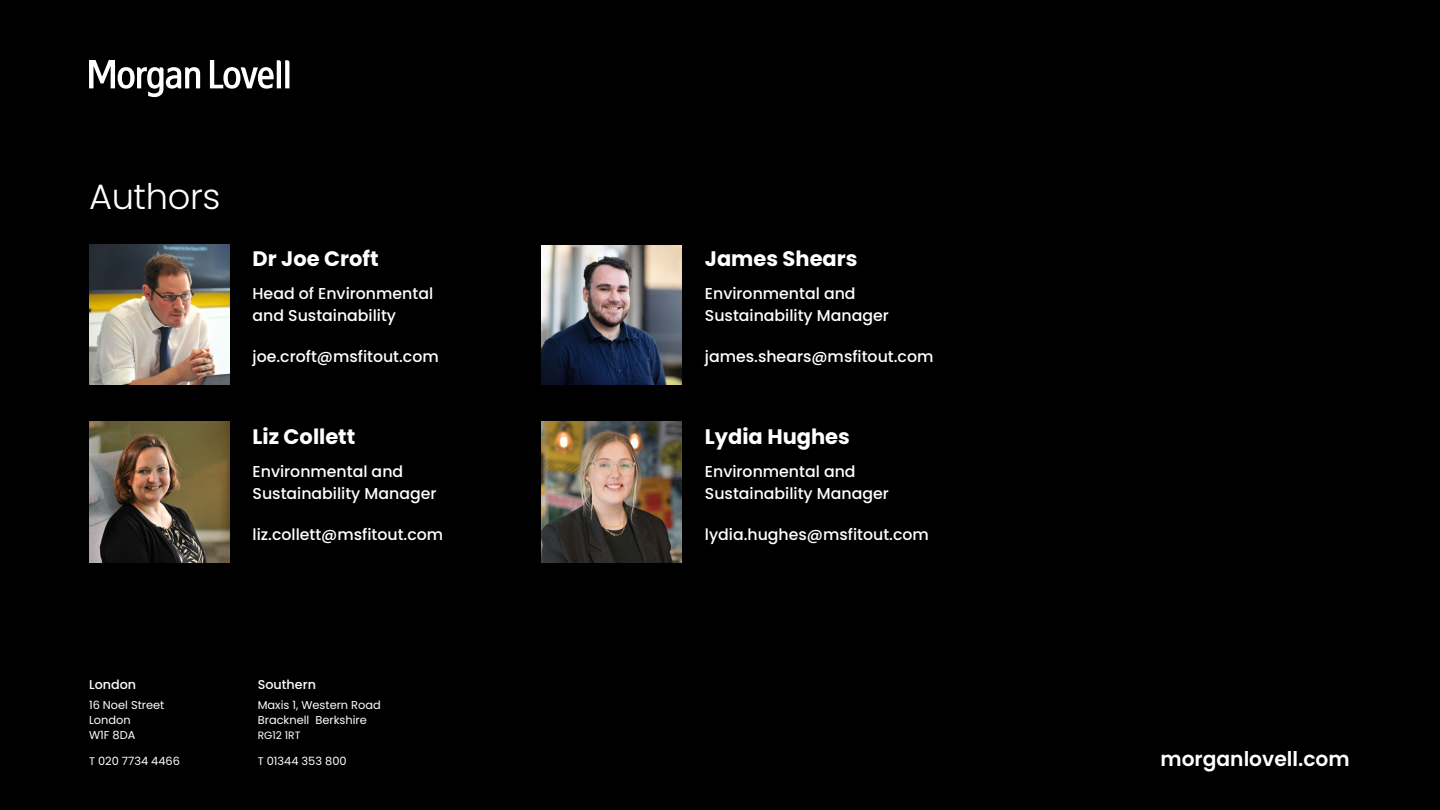
<style>
.page{position:relative;width:1440px;height:810px;background:#000}
.page>*{position:absolute;margin:0;border:0;box-sizing:border-box;transform-origin:0 0}
.t1{font:300 35.25px "Poppins";letter-spacing:-.01em;color:#fff}
.t2{font:700 21px "Poppins";color:#fff}
.t3{font:600 20.25px "Poppins";color:#fff}
.t4{font:500 15.75px/21.8px "Poppins";color:#fff}
.t5{font:500 12.75px "Poppins";color:#fff}
.t6{font:11.4px/14.7px "Poppins";color:#fff}
.t7{font:10.65px "Poppins";color:#fff}
.s1{font-size:11.02px}
</style>
<div class="page">
<img style="left:89px;top:244px;width:141px;height:141px">
<img style="left:89px;top:422px;width:141px;height:140px">
<img style="left:541px;top:422px;width:141px;height:140px">
<img style="left:541px;top:245px;width:141px;height:140px">
<svg style="left:210px;top:60px;width:79px;height:29px"></svg>
<svg style="left:89px;top:60px;width:111px;height:37px"></svg>
<p class="t1" style="left:89px;top:176px;width:133px">Authors</p>
<p class="t2" style="left:253px;top:247px;width:128px">Dr Joe Croft</p>
<p class="t4" style="left:253px;top:283px;width:182px">Head of Environmental and Sustainability</p>
<p class="t4" style="left:253px;top:346px;width:188px">joe.croft@msfitout.com</p>
<p class="t2" style="left:253px;top:424px;width:104px">Liz Collett</p>
<p class="t4" style="left:253px;top:461px;width:185px">Environmental and<br>Sustainability Manager</p>
<p class="t4" style="left:253px;top:524px;width:192px">liz.collett@msfitout.com</p>
<p class="t5" style="left:89px;top:678px;width:49px">London</p>
<p class="t6" style="left:89px;top:698px;width:77px">16 Noel Street<br>London<br>W1F 8DA</p>
<p class="t6" style="left:89px;top:754px;width:92px"><span class="s1">T</span> 020 7734 4466</p>
<p class="t5" style="left:258px;top:678px;width:60px">Southern</p>
<p class="t6" style="left:258px;top:698px;width:125px">Maxis 1, Western Road<br>Bracknell Berkshire</p>
<p class="t7" style="left:258px;top:729px;width:44px">RG12 1RT</p>
<p class="t6" style="left:258px;top:754px;width:90px"><span class="s1">T</span> 01344 353 800</p>
<p class="t2" style="left:705px;top:247px;width:154px">James Shears</p>
<p class="t4" style="left:705px;top:283px;width:185px">Environmental and<br>Sustainability Manager</p>
<p class="t4" style="left:705px;top:346px;width:230px">james.shears@msfitout.com</p>
<p class="t2" style="left:705px;top:424px;width:147px">Lydia Hughes</p>
<p class="t4" style="left:705px;top:461px;width:185px">Environmental and<br>Sustainability Manager</p>
<p class="t4" style="left:705px;top:524px;width:226px">lydia.hughes@msfitout.com</p>
<p class="t3" style="left:1161px;top:747px;width:191px">morganlovell.com</p>
</div>
